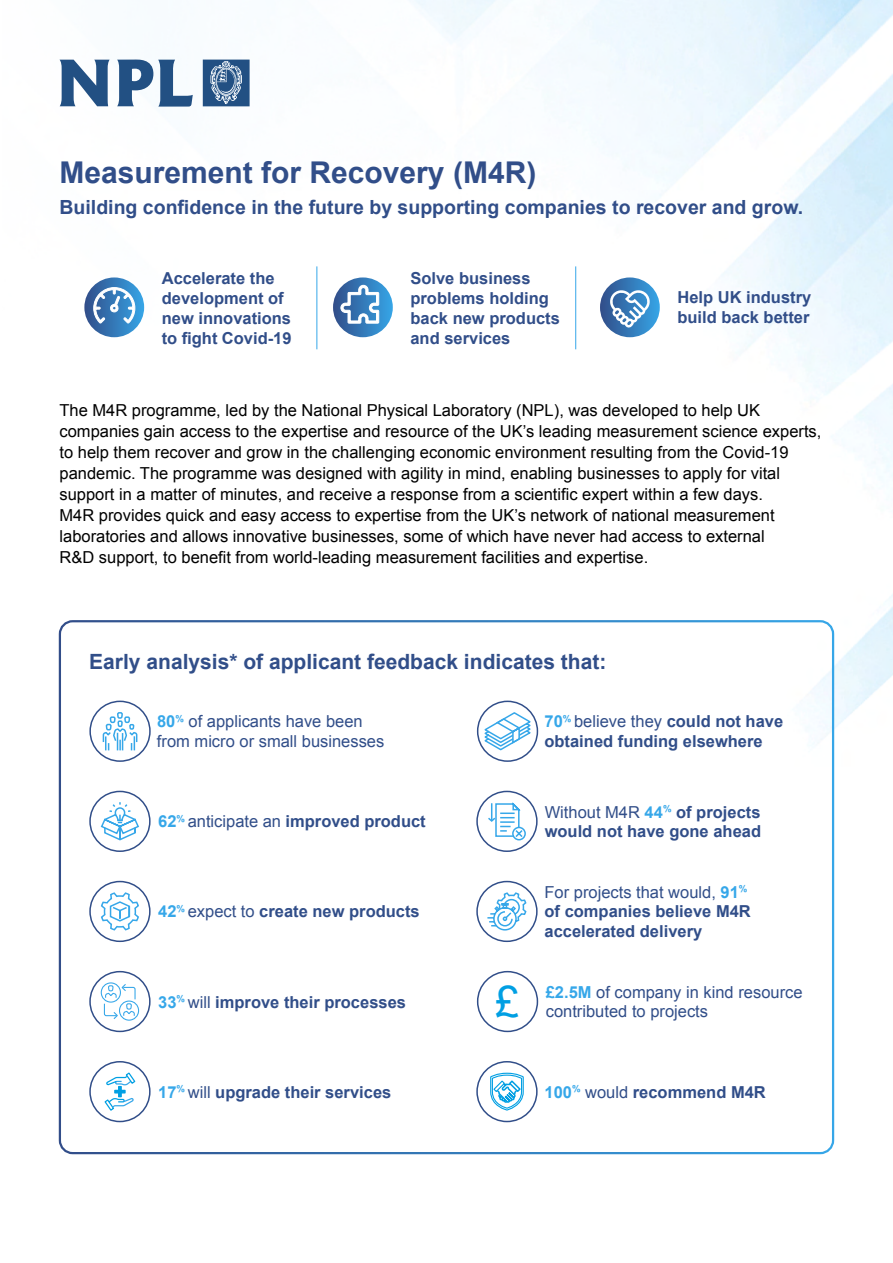
<style>
.page{position:relative;width:893px;height:1263px;background:#fff}
.page>*{position:absolute;margin:0;border:0;box-sizing:border-box;transform-origin:0 0}
.t1{font:43.35px "Arial";color:#009fe3}
.t2{font:700 30px "Arial";color:#314e89}
.t3{font:700 21px "Arial";color:#314e89}
.t4{font:700 19.5px "Arial";color:#314e89}
.t5{font:16.5px/21px "Arial";color:#000}
.t6{font:700 16.5px/19.8px "Arial";color:#314e89}
.t7{font:16.5px/19.5px "Arial";color:#314e89}
.s1{font-weight:700;color:#36a7e9}
.s2{color:#36a7e9}
.s3{font-weight:400}
</style>
<div class="page">
<img style="left:58px;top:0;width:835px;height:1155px">
<svg style="left:84px;top:277px;width:60px;height:60px"></svg>
<svg style="left:93px;top:287px;width:43px;height:37px"></svg>
<svg style="left:600px;top:277px;width:60px;height:60px"></svg>
<svg style="left:610px;top:290px;width:40px;height:38px"></svg>
<svg style="left:333px;top:277px;width:60px;height:60px"></svg>
<svg style="left:340px;top:285px;width:39px;height:39px"></svg>
<hr style="left:316px;top:266px;width:1px;height:83px;background:#36a7e9">
<hr style="left:575px;top:266px;width:1px;height:83px;background:#36a7e9">
<svg style="left:60px;top:60px;width:190px;height:47px"></svg>
<div style="left:89px;top:791px;width:62px;height:61px;border:2px solid #314e89;border-radius:50%"></div>
<svg style="left:100px;top:801px;width:40px;height:40px"></svg>
<div style="left:89px;top:881px;width:62px;height:61px;border:2px solid #314e89;border-radius:50%"></div>
<svg style="left:100px;top:891px;width:40px;height:40px"></svg>
<div style="left:476px;top:881px;width:62px;height:61px;border:2px solid #314e89;border-radius:50%"></div>
<svg style="left:486px;top:891px;width:41px;height:40px"></svg>
<div style="left:476px;top:791px;width:62px;height:61px;border:2px solid #314e89;border-radius:50%"></div>
<svg style="left:486px;top:800px;width:41px;height:41px"></svg>
<div style="left:89px;top:1061px;width:62px;height:61px;border:2px solid #314e89;border-radius:50%"></div>
<svg style="left:103px;top:1071px;width:33px;height:41px"></svg>
<div style="left:476px;top:1061px;width:62px;height:61px;border:2px solid #314e89;border-radius:50%"></div>
<svg style="left:490px;top:1072px;width:34px;height:39px"></svg>
<div style="left:477px;top:701px;width:61px;height:61px;border:2px solid #314e89;border-radius:50%"></div>
<svg style="left:482px;top:711px;width:51px;height:40px"></svg>
<div style="left:89px;top:971px;width:62px;height:61px;border:2px solid #314e89;border-radius:50%"></div>
<div style="left:101px;top:982px;width:20px;height:21px;border:1px solid #36a7e9;border-radius:50%"></div>
<svg style="left:103px;top:983px;width:37px;height:38px"></svg>
<div style="left:89px;top:701px;width:62px;height:61px;border:2px solid #314e89;border-radius:50%"></div>
<svg style="left:102px;top:711px;width:36px;height:41px"></svg>
<div style="left:477px;top:971px;width:61px;height:61px;border:2px solid #314e89;border-radius:50%"></div>
<h2 class="t2" style="left:60px;top:153px;width:478px">Measurement for Recovery (M4R)</h2>
<p class="t4" style="left:60px;top:194px;width:745px">Building confidence in the future by supporting companies to recover and grow.</p>
<p class="t6" style="left:162px;top:269px;width:131px">Accelerate the development of new innovations to fight Covid-19</p>
<p class="t6" style="left:410px;top:269px;width:151px">Solve business problems holding back new products and services</p>
<p class="t6" style="left:677px;top:288px;width:135px">Help UK industry build back better</p>
<p class="t5" style="left:60px;top:400px;width:763px">The M4R programme, led by the National Physical Laboratory (NPL), was developed to help UK companies gain access to the expertise and resource of the UK’s leading measurement science experts, to help them recover and grow in the challenging economic environment resulting from the Covid-19 pandemic. The programme was designed with agility in mind, enabling businesses to apply for vital support in a matter of minutes, and receive a response from a scientific expert within a few days.<br>M4R provides quick and easy access to expertise from the UK’s network of national measurement laboratories and allows innovative businesses, some of which have never had access to external<br>R&amp;D support, to benefit from world-leading measurement facilities and expertise.</p>
<p class="t3" style="left:89px;top:648px;width:519px">Early analysis* of applicant feedback indicates that:</p>
<p class="t7" style="left:157px;top:712px;width:229px"><span class="s1">80</span><sup>%</sup> of applicants have been from micro or small businesses</p>
<p class="t6" style="left:158px;top:812px;width:269px"><span class="s2">62</span><sup>%</sup> <span class="s3">anticipate an</span> improved product</p>
<p class="t6" style="left:158px;top:902px;width:263px"><span class="s2">42</span><sup>%</sup> <span class="s3">expect to</span> create new products</p>
<p class="t6" style="left:158px;top:992px;width:249px"><span class="s2">33</span><sup>%</sup> <span class="s3">will</span> improve their processes</p>
<h1 class="t1" style="left:495px;top:974px;width:26px">£</h1>
<p class="t6" style="left:544px;top:712px;width:240px"><span class="s2">70</span><sup>%</sup> <span class="s3">believe they</span> could not have obtained funding elsewhere</p>
<p class="t6" style="left:545px;top:803px;width:218px"><span class="s3">Without M4R</span> <span class="s2">44</span><sup>%</sup> of projects would not have gone ahead</p>
<p class="t6" style="left:544px;top:883px;width:208px"><span class="s3">For projects that would,</span> <span class="s2">91</span><sup>% </sup>of companies believe M4R accelerated delivery</p>
<p class="t7" style="left:546px;top:982px;width:258px"><span class="s1">£2.5M</span> of company in kind resource</p>
<p class="t7" style="left:546px;top:1002px;width:164px">contributed to projects</p>
<p class="t6" style="left:158px;top:1082px;width:235px"><span class="s2">17</span><sup>%</sup> <span class="s3">will</span> upgrade their services</p>
<p class="t6" style="left:544px;top:1082px;width:223px"><span class="s2">100</span><sup>%</sup> <span class="s3">would</span> recommend M4R</p>
</div>
